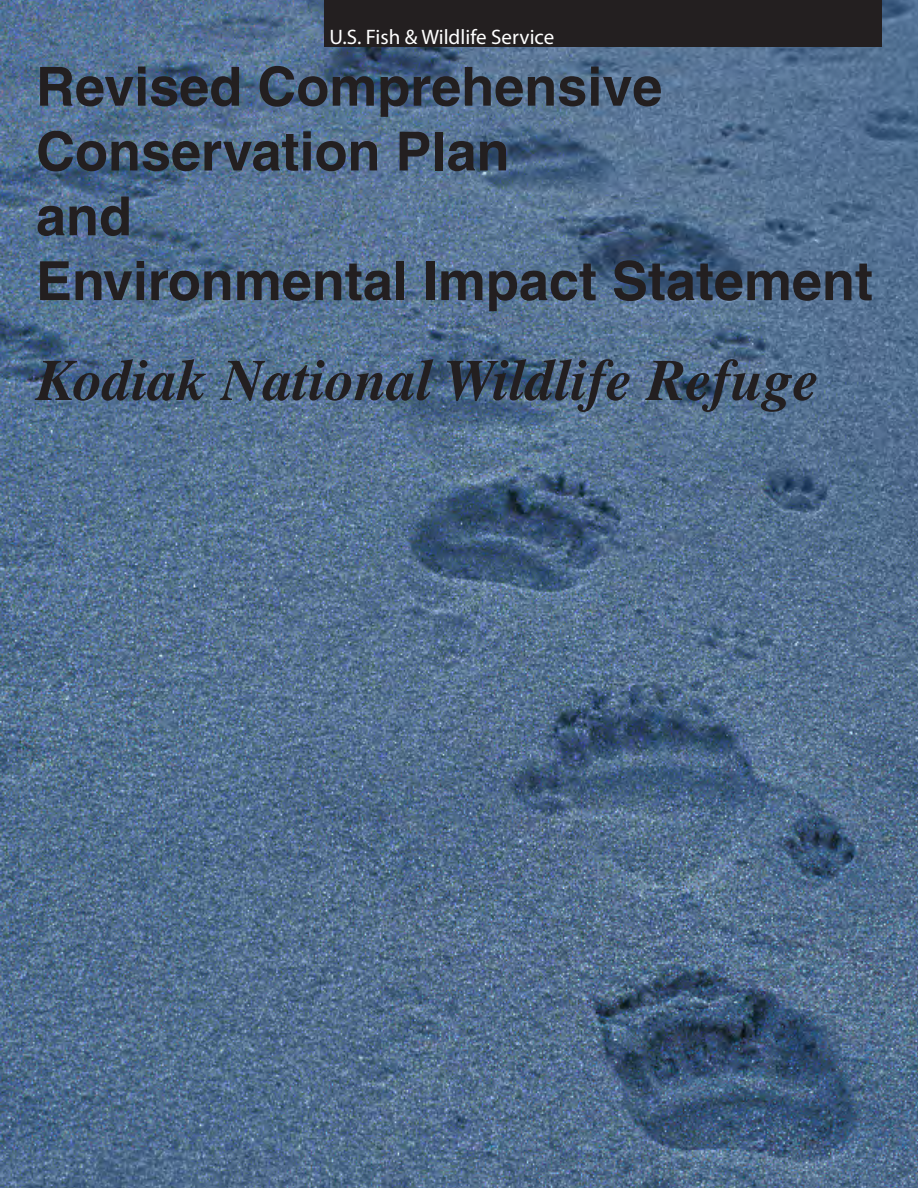
<style>
.page{position:relative;width:918px;height:1188px;background:#fff}
.page>*{position:absolute;margin:0;border:0;box-sizing:border-box;transform-origin:0 0}
.t1{font:italic 700 58.5px "Times";color:#231f20}
.t2{font:700 54px "Helvetica";color:#231f20}
.t3{font:21px "Univers";color:#fff}
</style>
<div class="page">
<img style="left:0;top:0;width:918px;height:1188px">
<div style="left:324px;top:0;width:558px;height:46px;background:#231f20"></div>
<p class="t3" style="left:329px;top:26px;width:226px">U.S. Fish &amp; Wildlife Service</p>
<p class="t2" style="left:36px;top:54px;width:628px">Revised Comprehensive</p>
<p class="t2" style="left:36px;top:119px;width:475px">Conservation Plan</p>
<p class="t2" style="left:36px;top:183px;width:98px">and</p>
<p class="t2" style="left:36px;top:248px;width:838px">Environmental Impact Statement</p>
<p class="t1" style="left:36px;top:346px;width:785px">Kodiak National Wildlife Refuge</p>
</div>
